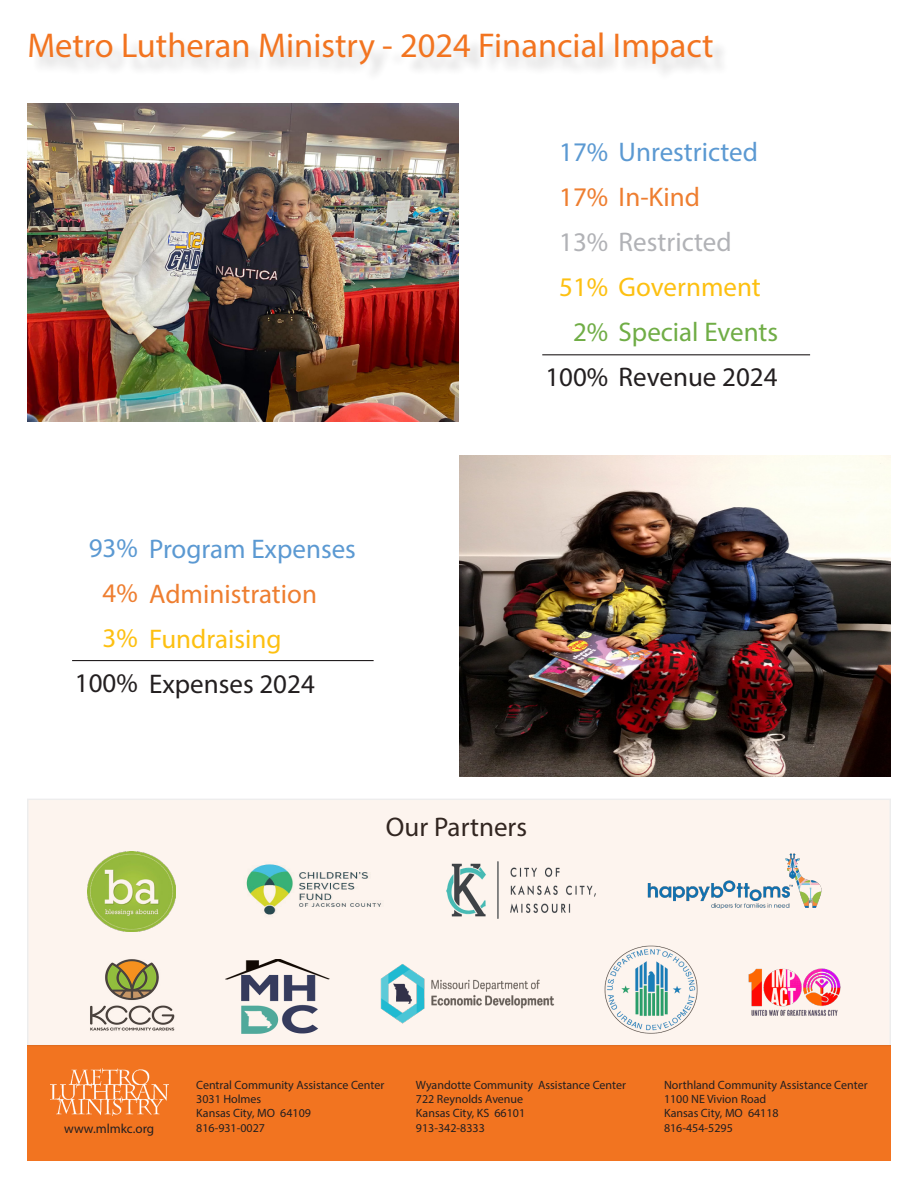
<style>
.page{position:relative;width:918px;height:1188px;background:#fff}
.page>*{position:absolute;margin:0;border:0;box-sizing:border-box;transform-origin:0 0}
.t1{font:34.5px "Myriad Pro";color:#f27420}
.t2{font:27px "Myriad Pro";color:#231f20}
.t3{font:27px "Myriad Pro";color:#5b99d2}
.t4{font:27px "Myriad Pro";color:#ee7e30}
.t5{font:27px "Myriad Pro";color:#fdc011}
.t6{font:27px "Myriad Pro";color:#70ad46}
.t7{font:27px "Myriad Pro";color:#b1b2b6}
.t8{font:13.2px "Myriad Pro";color:#231f20}
.t9{font:12px/14.4px "Myriad Pro";color:#231f20}
</style>
<div class="page">
<div style="left:32px;top:36px;width:699px;height:47px;background:#fafafa"></div>
<div style="left:27px;top:1045px;width:864px;height:116px;background:#f27420"></div>
<img style="left:27px;top:104px;width:432px;height:318px">
<img style="left:50px;top:1068px;width:118px;height:48px">
<hr style="left:542px;top:354px;width:268px;height:1px;background:#231f20">
<img style="left:459px;top:456px;width:431px;height:320px">
<hr style="left:72px;top:660px;width:302px;height:1px;background:#231f20">
<svg style="left:30px;top:802px;width:858px;height:241px;background:#eee7df"></svg>
<p class="t1" style="left:27px;top:25px;width:688px">Metro Lutheran Ministry - 2024 Financial Impact</p>
<p class="t3" style="left:559px;top:135px;width:200px">17% Unrestricted</p>
<p class="t4" style="left:559px;top:180px;width:142px">17% In-Kind</p>
<p class="t7" style="left:559px;top:225px;width:174px">13% Restricted</p>
<p class="t5" style="left:559px;top:270px;width:203px">51% Government</p>
<p class="t6" style="left:573px;top:315px;width:207px">2% Special Events</p>
<p class="t2" style="left:545px;top:360px;width:234px">100% Revenue 2024</p>
<p class="t3" style="left:89px;top:532px;width:269px">93% Program Expenses</p>
<p class="t4" style="left:103px;top:577px;width:216px">4% Administration</p>
<p class="t5" style="left:103px;top:622px;width:181px">3% Fundraising</p>
<p class="t2" style="left:75px;top:667px;width:242px">100% Expenses 2024</p>
<p class="t2" style="left:386px;top:810px;width:143px">Our Partners</p>
<p class="t8" style="left:64px;top:1120px;width:92px">www.mlmkc.org</p>
<p class="t9" style="left:196px;top:1077px;width:190px">Central Community Assistance Center</p>
<p class="t9" style="left:196px;top:1092px;width:116px">3031 Holmes<br>Kansas City, MO 64109</p>
<p class="t9" style="left:196px;top:1120px;width:70px">816-931-0027</p>
<p class="t9" style="left:416px;top:1077px;width:212px">Wyandotte Community Assistance Center</p>
<p class="t9" style="left:416px;top:1092px;width:111px">722 Reynolds Avenue<br>Kansas City, KS 66101</p>
<p class="t9" style="left:416px;top:1120px;width:70px">913-342-8333</p>
<p class="t9" style="left:664px;top:1077px;width:205px">Northland Community Assistance Center</p>
<p class="t9" style="left:664px;top:1092px;width:116px">1100 NE Vivion Road<br>Kansas City, MO 64118</p>
<p class="t9" style="left:664px;top:1120px;width:70px">816-454-5295</p>
</div>
